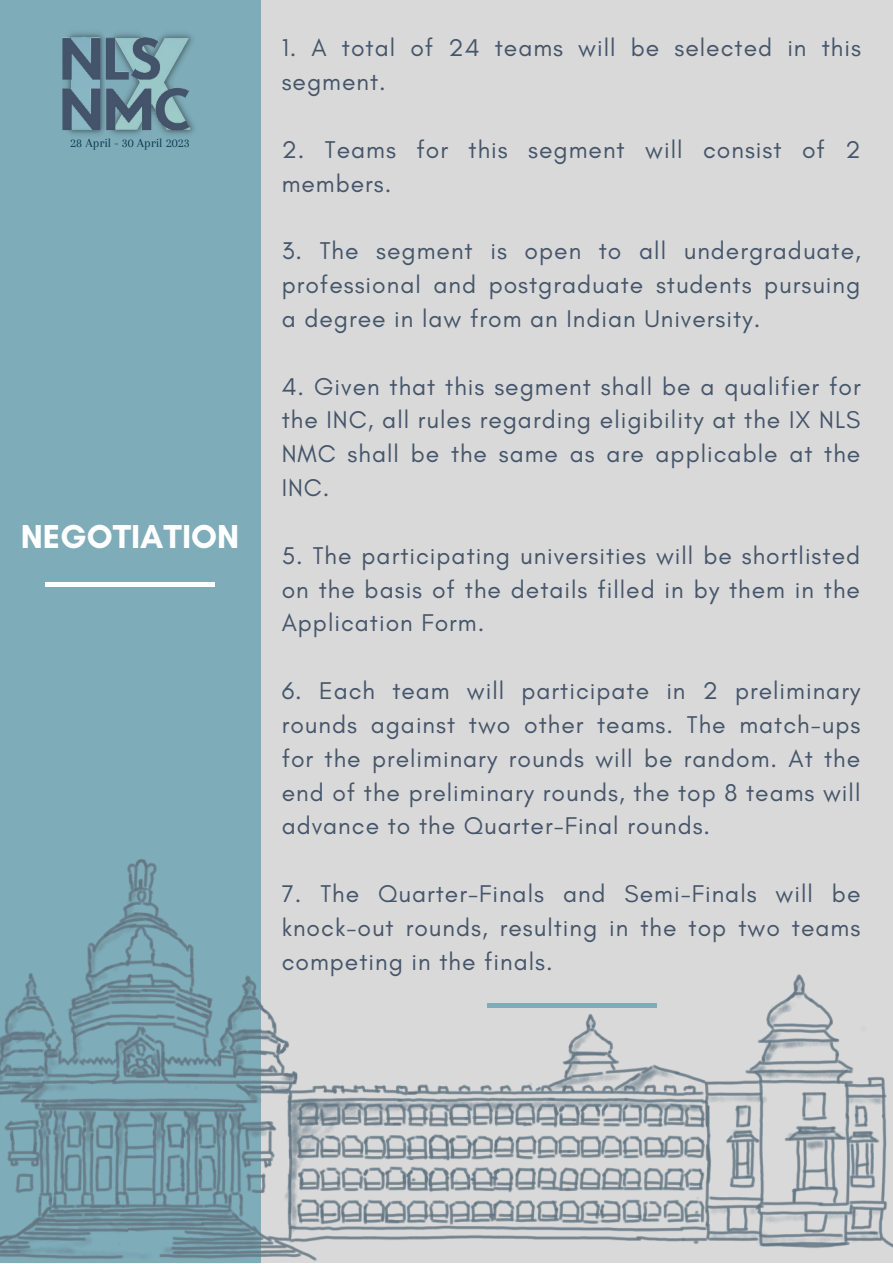
<style>
.page{position:relative;width:893px;height:1264px;background:#fff}
.page>*{position:absolute;margin:0;border:0;box-sizing:border-box;transform-origin:0 0}
.t1{font:700 33.75px "Glacial Indifference";color:#fff}
.t2{font:24.6px/33.8px "Glacial Indifference";letter-spacing:.04em;color:#45556a;text-align:justify}
.t3{font:12.9px "Arapey";color:#0b344b}
</style>
<div class="page">
<div style="left:0;top:0;width:892px;height:1262px;background:#d9d9d9"></div>
<div style="left:0;top:0;width:260px;height:1262px;background:#7eacb9"></div>
<img style="left:0;top:613px;width:892px;height:649px">
<hr style="left:45px;top:582px;width:170px;height:4px;background:#fff">
<hr style="left:487px;top:1003px;width:169px;height:4px;background:#7eacb9">
<img style="left:114px;top:33px;width:80px;height:102px">
<img style="left:104px;top:36px;width:88px;height:47px">
<img style="left:62px;top:85px;width:130px;height:49px">
<img style="left:62px;top:36px;width:41px;height:49px">
<p class="t3" style="left:70px;top:136px;width:121px">28 April - 30 April 2023</p>
<h1 class="t1" style="left:21px;top:516px;width:220px">NEGOTIATION</h1>
<p class="t2" style="left:282px;top:31px;width:580px">1. A total of 24 teams will be selected in this segment.</p>
<p class="t2" style="left:282px;top:132px;width:580px">2. Teams for this segment will consist of 2 members.</p>
<p class="t2" style="left:282px;top:234px;width:580px">3. The segment is open to all undergraduate, professional and postgraduate students pursuing a degree in law from an Indian University.</p>
<p class="t2" style="left:282px;top:369px;width:580px">4. Given that this segment shall be a qualifier for the INC, all rules regarding eligibility at the IX NLS NMC shall be the same as are applicable at the INC.</p>
<p class="t2" style="left:282px;top:538px;width:580px">5. The participating universities will be shortlisted on the basis of the details filled in by them in the Application Form.</p>
<p class="t2" style="left:282px;top:673px;width:580px">6. Each team will participate in 2 preliminary rounds against two other teams. The match-ups for the preliminary rounds will be random. At the end of the preliminary rounds, the top 8 teams will advance to the Quarter-Final rounds.</p>
<p class="t2" style="left:282px;top:876px;width:580px">7. The Quarter-Finals and Semi-Finals will be knock-out rounds, resulting in the top two teams competing in the finals.</p>
</div>
